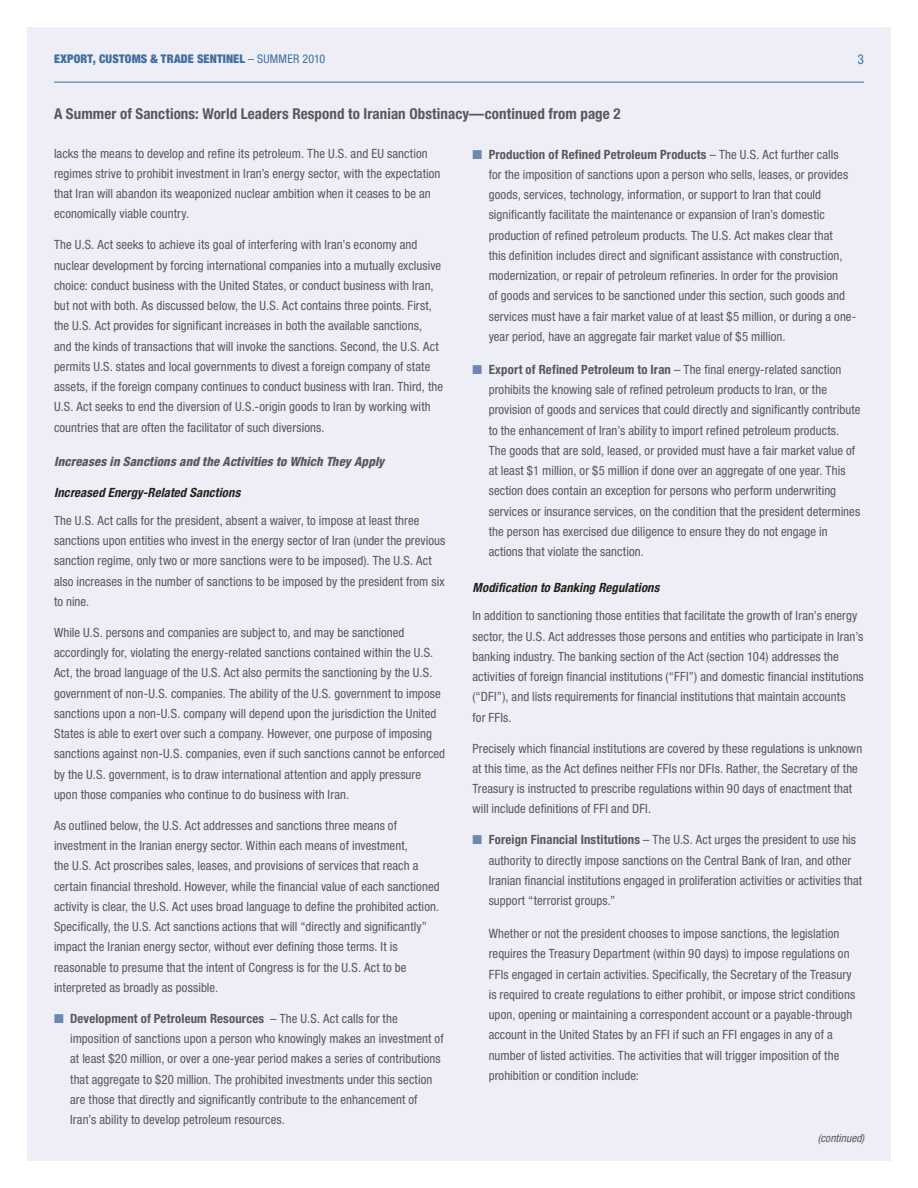
<style>
.page{position:relative;width:918px;height:1188px;background:#fff}
.page>*{position:absolute;margin:0;border:0;box-sizing:border-box;transform-origin:0 0}
.page_subheads{font:700 condensed 15px "Helvetica Neue LT Std";letter-spacing:.005em;color:#57585a}
.t1{font:condensed 13.5px "Helvetica Neue LT Std";color:#416e9f}
.body{font:condensed 12.75px/20.2px "Helvetica Neue LT Std";letter-spacing:.01em;color:#57585a}
.bullet{font:condensed 12.75px/20.2px "Helvetica Neue LT Std";letter-spacing:.01em;color:#57585a}
.sub-sub-subhead{font:italic 700 condensed 12.75px "Helvetica Neue LT Std";letter-spacing:.01em;color:#231f20}
.sub-subhead{font:italic 800 condensed 12.75px "Helvetica Neue LT Std";letter-spacing:.01em;color:#57585a}
.t2{font:900 condensed 12px "Helvetica Neue LT Std";letter-spacing:.015em;color:#416e9f}
.body-2{font:italic condensed 11.25px "Helvetica Neue LT Std";letter-spacing:.005em;color:#57585a}
.s1{font-weight:400}
.s2{color:#6b89b2}
.s3{font-weight:700}
</style>
<div class="page">
<div style="left:27px;top:27px;width:864px;height:1134px;background:#eeeff6"></div>
<hr style="left:54px;top:82px;width:810px;height:1px;background:#416e9f">
<p class="t2" style="left:54px;top:51px;width:273px">EXPORT, CUSTOMS &amp; TRADE SENTINEL <span class="s1">– SUMMER 2010</span></p>
<p class="t1" style="left:858px;top:51px;width:8px">3</p>
<p class="page_subheads" style="left:54px;top:104px;width:568px">A Summer of Sanctions: World Leaders Respond to Iranian Obstinacy—continued from page 2</p>
<p class="body" style="left:54px;top:143px;width:388px">lacks the means to develop and refine its petroleum. The U.S. and EU sanction regimes strive to prohibit investment in Iran’s energy sector, with the expectation that Iran will abandon its weaponized nuclear ambition when it ceases to be an economically viable country.</p>
<p class="body" style="left:54px;top:235px;width:391px">The U.S. Act seeks to achieve its goal of interfering with Iran’s economy and nuclear development by forcing international companies into a mutually exclusive choice: conduct business with the United States, or conduct business with Iran, but not with both. As discussed below, the U.S. Act contains three points. First, the U.S. Act provides for significant increases in both the available sanctions,<br>and the kinds of transactions that will invoke the sanctions. Second, the U.S. Act permits U.S. states and local governments to divest a foreign company of state assets, if the foreign company continues to conduct business with Iran. Third, the U.S. Act seeks to end the diversion of U.S.-origin goods to Iran by working with countries that are often the facilitator of such diversions.</p>
<p class="sub-subhead" style="left:54px;top:454px;width:332px">Increases in Sanctions and the Activities to Which They Apply</p>
<p class="sub-sub-subhead" style="left:54px;top:485px;width:188px">Increased Energy-Related Sanctions</p>
<p class="body" style="left:54px;top:510px;width:393px">The U.S. Act calls for the president, absent a waiver, to impose at least three sanctions upon entities who invest in the energy sector of Iran (under the previous sanction regime, only two or more sanctions were to be imposed). The U.S. Act also increases in the number of sanctions to be imposed by the president from six to nine.</p>
<p class="body" style="left:54px;top:622px;width:393px">While U.S. persons and companies are subject to, and may be sanctioned accordingly for, violating the energy-related sanctions contained within the U.S.<br>Act, the broad language of the U.S. Act also permits the sanctioning by the U.S. government of non-U.S. companies. The ability of the U.S. government to impose sanctions upon a non-U.S. company will depend upon the jurisdiction the United States is able to exert over such a company. However, one purpose of imposing sanctions against non-U.S. companies, even if such sanctions cannot be enforced by the U.S. government, is to draw international attention and apply pressure upon those companies who continue to do business with Iran.</p>
<p class="body" style="left:54px;top:815px;width:387px">As outlined below, the U.S. Act addresses and sanctions three means of investment in the Iranian energy sector. Within each means of investment,<br>the U.S. Act proscribes sales, leases, and provisions of services that reach a certain financial threshold. However, while the financial value of each sanctioned activity is clear, the U.S. Act uses broad language to define the prohibited action.<br>Specifically, the U.S. Act sanctions actions that will “directly and significantly” impact the Iranian energy sector, without ever defining those terms. It is reasonable to presume that the intent of Congress is for the U.S. Act to be interpreted as broadly as possible.</p>
<p class="bullet" style="left:70px;top:1008px;width:375px;text-indent:-16px"><span class="s2">■</span> <span class="s3">Development of Petroleum Resources</span> – The U.S. Act calls for the imposition of sanctions upon a person who knowingly makes an investment of at least $20 million, or over a one-year period makes a series of contributions that aggregate to $20 million. The prohibited investments under this section are those that directly and significantly contribute to the enhancement of Iran’s ability to develop petroleum resources.</p>
<p class="bullet" style="left:489px;top:144px;width:369px;text-indent:-16px"><span class="s2">■</span> <span class="s3">Production of Refined Petroleum Products</span> – The U.S. Act further calls<br>for the imposition of sanctions upon a person who sells, leases, or provides goods, services, technology, information, or support to Iran that could significantly facilitate the maintenance or expansion of Iran’s domestic production of refined petroleum products. The U.S. Act makes clear that<br>this definition includes direct and significant assistance with construction, modernization, or repair of petroleum refineries. In order for the provision<br>of goods and services to be sanctioned under this section, such goods and services must have a fair market value of at least $5 million, or during a one&shy;year period, have an aggregate fair market value of $5 million.</p>
<p class="bullet" style="left:489px;top:359px;width:373px;text-indent:-16px"><span class="s2">■</span> <span class="s3">Export of Refined Petroleum to Iran</span> – The final energy-related sanction prohibits the knowing sale of refined petroleum products to Iran, or the provision of goods and services that could directly and significantly contribute to the enhancement of Iran’s ability to import refined petroleum products.<br>The goods that are sold, leased, or provided must have a fair market value of at least $1 million, or $5 million if done over an aggregate of one year. This section does contain an exception for persons who perform underwriting services or insurance services, on the condition that the president determines the person has exercised due diligence to ensure they do not engage in actions that violate the sanction.</p>
<p class="sub-sub-subhead" style="left:472px;top:580px;width:188px">Modification to Banking Regulations</p>
<p class="body" style="left:472px;top:606px;width:393px">In addition to sanctioning those entities that facilitate the growth of Iran’s energy sector, the U.S. Act addresses those persons and entities who participate in Iran’s banking industry. The banking section of the Act (section 104) addresses the activities of foreign financial institutions (“FFI”) and domestic financial institutions (“DFI”), and lists requirements for financial institutions that maintain accounts<br>for FFIs.</p>
<p class="body" style="left:472px;top:738px;width:391px">Precisely which financial institutions are covered by these regulations is unknown at this time, as the Act defines neither FFIs nor DFIs. Rather, the Secretary of the Treasury is instructed to prescribe regulations within 90 days of enactment that will include definitions of FFI and DFI.</p>
<p class="bullet" style="left:489px;top:830px;width:375px;text-indent:-16px"><span class="s2">■</span> <span class="s3">Foreign Financial Institutions</span> – The U.S. Act urges the president to use his authority to directly impose sanctions on the Central Bank of Iran, and other Iranian financial institutions engaged in proliferation activities or activities that support “terrorist groups.”</p>
<p class="bullet" style="left:489px;top:923px;width:368px">Whether or not the president chooses to impose sanctions, the legislation requires the Treasury Department (within 90 days) to impose regulations on FFIs engaged in certain activities. Specifically, the Secretary of the Treasury is required to create regulations to either prohibit, or impose strict conditions upon, opening or maintaining a correspondent account or a payable-through account in the United States by an FFI if such an FFI engages in any of a number of listed activities. The activities that will trigger imposition of the prohibition or condition include:</p>
<p class="body-2" style="left:818px;top:1132px;width:48px">(continued)</p>
</div>
